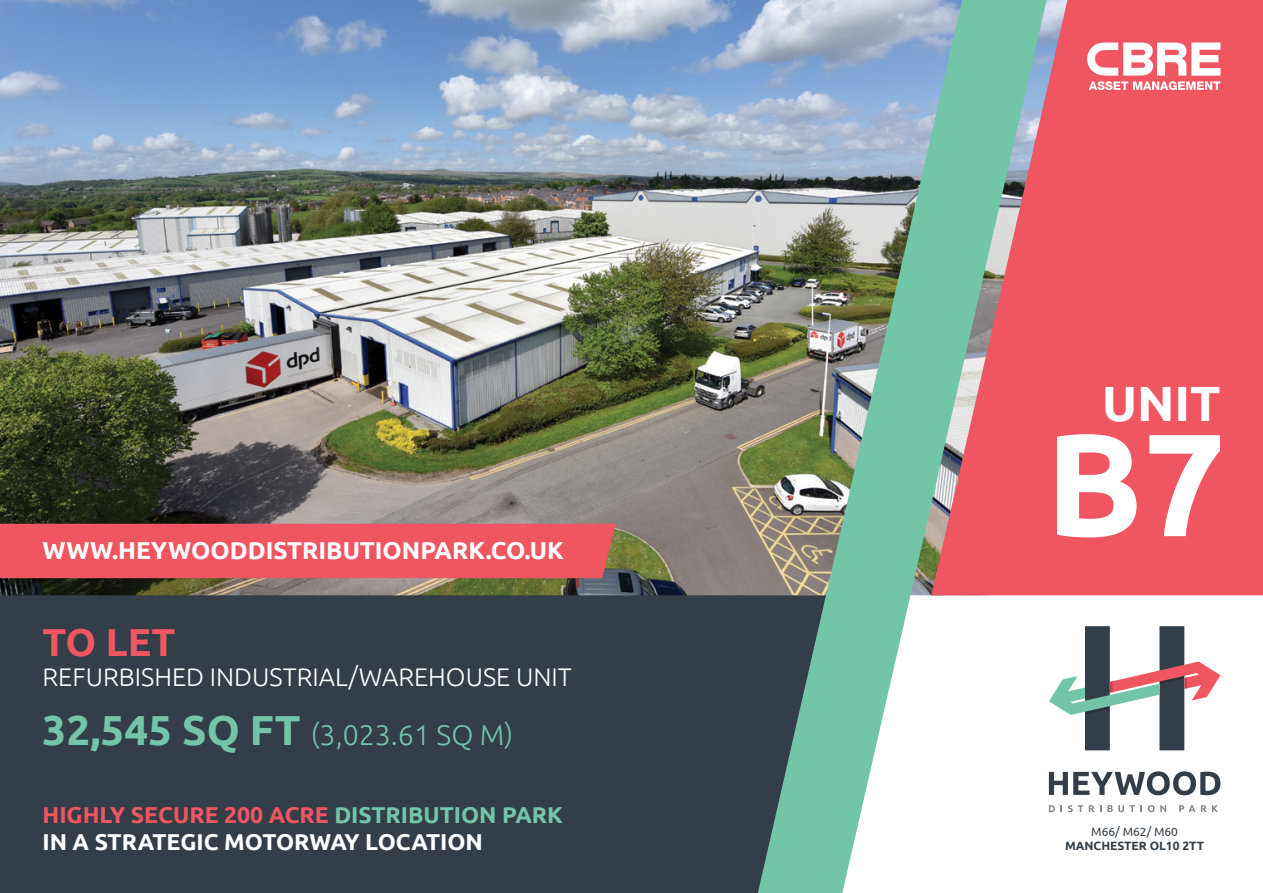
<style>
.page{position:relative;width:1263px;height:893px;background:#fff}
.page>*{position:absolute;margin:0;border:0;box-sizing:border-box;transform-origin:0 0}
.t1{font:700 145.5px "Ubuntu";color:#fff}
.t2{font:700 49.5px "Ubuntu";color:#fff}
.t3{font:700 39px "Ubuntu";color:#f05661}
.t4{font:300 28.5px "Ubuntu";color:#72c6a7}
.t5{font:300 25.5px "Ubuntu";color:#fff}
.t6{font:700 24.45px "Ubuntu";color:#fff}
.t7{font:700 22.95px/27.6px "Ubuntu";color:#fff}
.t8{font:700 12px "Ubuntu";color:#333e48}
.t9{font:12px "Ubuntu";color:#333e48}
.s1{font-weight:700;font-size:42px}
.s2{color:#f05661}
.s3{color:#72c6a7}
</style>
<div class="page">
<div style="left:0;top:592px;width:833px;height:301px;background:#333e48"></div>
<img style="left:0;top:0;width:758px;height:595px">
<div style="left:1046px;top:0;width:217px;height:595px;background:#f05661"></div>
<img style="left:758px;top:0;width:288px;height:893px">
<svg style="left:1049px;top:805px;width:13px;height:7px"></svg>
<svg style="left:1068px;top:805px;width:15px;height:7px"></svg>
<svg style="left:1089px;top:805px;width:5px;height:7px"></svg>
<svg style="left:1107px;top:805px;width:35px;height:7px"></svg>
<svg style="left:1148px;top:805px;width:6px;height:7px"></svg>
<svg style="left:1160px;top:805px;width:6px;height:7px"></svg>
<svg style="left:1179px;top:805px;width:16px;height:7px"></svg>
<svg style="left:1201px;top:805px;width:5px;height:7px"></svg>
<svg style="left:1212px;top:805px;width:6px;height:7px"></svg>
<svg style="left:1049px;top:771px;width:171px;height:24px"></svg>
<svg style="left:1049px;top:626px;width:171px;height:124px"></svg>
<div style="left:0;top:524px;width:616px;height:54px;background:#f05661"></div>
<svg style="left:1087px;top:43px;width:133px;height:47px"></svg>
<p class="t6" style="left:43px;top:535px;width:523px">WWW.HEYWOODDISTRIBUTIONPARK.CO.UK</p>
<h3 class="t3" style="left:43px;top:619px;width:134px">TO LET</h3>
<p class="t5" style="left:43px;top:661px;width:531px">REFURBISHED INDUSTRIAL/WAREHOUSE UNIT</p>
<p class="t4" style="left:43px;top:717px;width:472px"><span class="s1">32,545 SQ FT</span> (3,023.61 SQ M)</p>
<p class="t7" style="left:43px;top:801px;width:522px"><span class="s2">HIGHLY SECURE 200 ACRE</span> <span class="s3">DISTRIBUTION PARK<br></span>IN A STRATEGIC MOTORWAY LOCATION</p>
<h2 class="t2" style="left:1102px;top:373px;width:120px">UNIT</h2>
<h1 class="t1" style="left:1045px;top:396px;width:182px">B7</h1>
<p class="t9" style="left:1091px;top:824px;width:88px">M66/ M62/ M60</p>
<p class="t8" style="left:1065px;top:839px;width:141px">MANCHESTER OL10 2TT</p>
</div>
